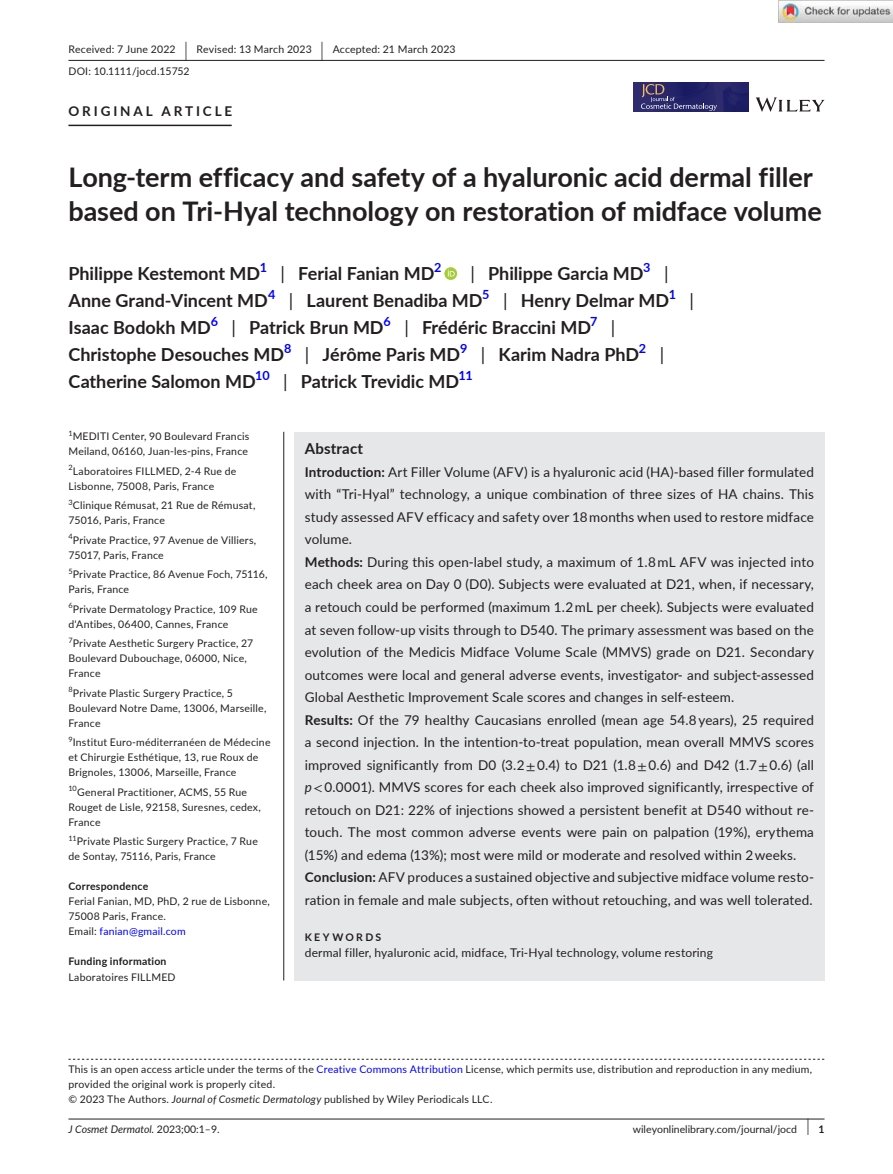
<style>
.page{position:relative;width:893px;height:1174px;background:#fff}
.page>*{position:absolute;margin:0;border:0;box-sizing:border-box;transform-origin:0 0}
.t1{font:700 27px/34.5px "Lato";color:#231f20}
.t2{font:700 18px/27px "Lato";color:#231f20}
.t3{font:700 15px "Lato";letter-spacing:.015em;color:#231f20}
.t4{font:13.5px/22.5px "Lato";letter-spacing:.01em;color:#231f20}
.t5{font:700 13.5px "Lato";letter-spacing:.215em;color:#231f20}
.t6{font:12px "Lato";letter-spacing:.015em;color:#231f20}
.t7{font:10.5px/15px "Lato";letter-spacing:.02em;color:#231f20}
.t8{font:10.5px "Lato";color:#231f20}
.t9{font:700 10.5px "Lato";letter-spacing:.02em;color:#231f20}
.t10{font:italic 10.5px "Lato";color:#231f20}
.t11{font:700 10.5px "Lato";letter-spacing:.22em;color:#231f20}
.s1{font-size:19.65px}
.s2{font-weight:400}
.s3{color:#00f}
.s4{font-weight:700}
.s5{font-family:"STIX"}
.s6{font-style:italic}
.s7{font-style:normal}
.s8{font-size:17.4px}
</style>
<div class="page">
<hr style="left:68px;top:1118px;width:756px;height:1px;background:#231f20">
<svg style="left:756px;top:97px;width:68px;height:15px"></svg>
<img style="left:633px;top:82px;width:115px;height:30px">
<svg style="left:641px;top:84px;width:76px;height:27px;background:#3c3a73"></svg>
<hr style="left:68px;top:60px;width:756px;height:1px;background:#231f20">
<hr style="left:68px;top:125px;width:164px;height:1px;background:#231f20">
<svg style="left:444px;top:267px;width:13px;height:13px"></svg>
<svg style="left:448px;top:269px;width:7px;height:7px"></svg>
<svg style="left:68px;top:1058px;width:756px;height:1px"></svg>
<hr style="left:283px;top:432px;width:1px;height:548px;background:#231f20">
<div style="left:294px;top:432px;width:530px;height:535px;background:#e6e7e9"></div>
<div style="left:294px;top:966px;width:530px;height:14px;background:#e6e7e9"></div>
<img style="left:779px;top:0;width:114px;height:23px">
<p class="t7" style="left:68px;top:38px;width:389px;line-height:21.8px">Received: 7 June 2022 <span class="s1">|</span> Revised: 13 March 2023 <span class="s1">|</span> Accepted: 21 March 2023<br>DOI: 10.1111/jocd.15752</p>
<p class="t5" style="left:68px;top:101px;width:165px">ORIGINAL ARTICLE</p>
<h1 class="t1" style="left:68px;top:159px;width:755px">Long-term efficacy and safety of a hyaluronic acid dermal filler based on Tri-Hyal technology on restoration of midface volume</h1>
<h2 class="t2" style="left:68px;top:259px;width:374px">Philippe Kestemont MD<sup>1</sup> <span class="s2">|</span> Ferial Fanian MD<sup>2</sup></h2>
<p class="t2" style="left:68px;top:259px;width:627px;text-indent:402px"><span class="s2">|</span> Philippe Garcia MD<sup>3</sup> <span class="s2">| </span>Anne Grand-Vincent MD<sup>4</sup> <span class="s2">|</span> Laurent Benadiba MD<sup>5</sup> <span class="s2">|</span> Henry Delmar MD<sup>1</sup> <span class="s2">| </span>Isaac Bodokh MD<sup>6</sup> <span class="s2">|</span> Patrick Brun MD<sup>6</sup> <span class="s2">|</span> Frédéric Braccini MD<sup>7</sup> <span class="s2">| </span>Christophe Desouches MD<sup>8</sup> <span class="s2">|</span> Jérôme Paris MD<sup>9</sup> <span class="s2">|</span> Karim Nadra PhD<sup>2</sup> <span class="s2">| </span>Catherine Salomon MD<sup>10</sup> <span class="s2">|</span> Patrick Trevidic MD<sup>11</sup></p>
<p class="t7" style="left:68px;top:428px;width:182px"><sup>1</sup>MEDITI Center, 90 Boulevard Francis<br>Meiland, 06160, Juan-les-pins, France</p>
<p class="t7" style="left:68px;top:463px;width:169px"><sup>2</sup>Laboratoires FILLMED, 2-4 Rue de<br>Lisbonne, 75008, Paris, France</p>
<p class="t7" style="left:68px;top:497px;width:188px"><sup>3</sup>Clinique Rémusat, 21 Rue de Rémusat,<br>75016, Paris, France</p>
<p class="t7" style="left:68px;top:532px;width:189px"><sup>4</sup>Private Practice, 97 Avenue de Villiers,<br>75017, Paris, France</p>
<p class="t7" style="left:68px;top:566px;width:201px"><sup>5</sup>Private Practice, 86 Avenue Foch, 75116,<br>Paris, France</p>
<p class="t7" style="left:68px;top:601px;width:191px"><sup>6</sup>Private Dermatology Practice, 109 Rue d'Antibes, 06400, Cannes, France</p>
<p class="t7" style="left:68px;top:635px;width:186px"><sup>7</sup>Private Aesthetic Surgery Practice, 27<br>Boulevard Dubouchage, 06000, Nice,<br>France</p>
<p class="t7" style="left:68px;top:685px;width:199px"><sup>8</sup>Private Plastic Surgery Practice, 5<br>Boulevard Notre Dame, 13006, Marseille,<br>France</p>
<p class="t7" style="left:68px;top:734px;width:204px"><sup>9</sup>Institut Euro-méditerranéen de Médecine et Chirurgie Esthétique, 13, rue Roux de<br>Brignoles, 13006, Marseille, France</p>
<p class="t7" style="left:68px;top:784px;width:194px"><sup>10</sup>General Practitioner, ACMS, 55 Rue<br>Rouget de Lisle, 92158, Suresnes, cedex,<br>France</p>
<p class="t7" style="left:68px;top:833px;width:191px"><sup>11</sup>Private Plastic Surgery Practice, 7 Rue de Sontay, 75116, Paris, France</p>
<p class="t9" style="left:68px;top:879px;width:81px">Correspondence</p>
<p class="t7" style="left:68px;top:893px;width:203px">Ferial Fanian, MD, PhD, 2 rue de Lisbonne,<br>75008 Paris, France.<br>Email: <span class="s3">fanian@gmail.com</span></p>
<p class="t9" style="left:68px;top:954px;width:100px">Funding information</p>
<p class="t7" style="left:68px;top:968px;width:109px">Laboratoires FILLMED</p>
<p class="t3" style="left:305px;top:438px;width:60px">Abstract</p>
<p class="t4" style="left:305px;top:460px;width:511px"><span class="s4">Introduction:</span> Art Filler Volume (AFV) is a hyaluronic acid (HA)-based filler formulated with “Tri-Hyal” technology, a unique combination of three sizes of HA chains. This study assessed AFV efficacy and safety over 18 months when used to restore midface volume.<br><span class="s4">Methods:</span> During this open-label study, a maximum of 1.8 mL AFV was injected into each cheek area on Day 0 (D0). Subjects were evaluated at D21, when, if necessary, a retouch could be performed (maximum 1.2 mL per cheek). Subjects were evaluated at seven follow-up visits through to D540. The primary assessment was based on the evolution of the Medicis Midface Volume Scale (MMVS) grade on D21. Secondary outcomes were local and general adverse events, investigator- and subject-assessed Global Aesthetic Improvement Scale scores and changes in self-esteem.<br><span class="s4">Results:</span> Of the 79 healthy Caucasians enrolled (mean age 54.8 years), 25 required a second injection. In the intention-to-treat population, mean overall MMVS scores improved significantly from D0 (3.2 <span class="s5">±</span> 0.4) to D21 (1.8 <span class="s5">±</span> 0.6) and D42 (1.7 <span class="s5">±</span> 0.6) (all <span class="s6">p</span><span class="s5">&lt;</span> 0.0001). MMVS scores for each cheek also improved significantly, irrespective of retouch on D21: 22% of injections showed a persistent benefit at D540 without re&shy;touch. The most common adverse events were pain on palpation (19%), erythema (15%) and edema (13%); most were mild or moderate and resolved within 2 weeks.<br><span class="s4">Conclusion:</span> AFV produces a sustained objective and subjective midface volume resto&shy;ration in female and male subjects, often without retouching, and was well tolerated.</p>
<p class="t11" style="left:305px;top:929px;width:78px">KEYWORDS</p>
<p class="t6" style="left:305px;top:944px;width:410px">dermal filler, hyaluronic acid, midface, Tri-Hyal technology, volume restoring</p>
<p class="t7" style="left:68px;top:1061px;width:745px">This is an open access article under the terms of the <span class="s3">Creative Commons Attribution</span> License, which permits use, distribution and reproduction in any medium, provided the original work is properly cited.<br>© 2023 The Authors. <span class="s6">Journal of Cosmetic Dermatology</span> published by Wiley Periodicals LLC.</p>
<p class="t10" style="left:68px;top:1121px;width:153px">J Cosmet Dermatol. <span class="s7">2023;00:1–9.</span></p>
<p class="t8" style="left:633px;top:1121px;width:193px">wileyonlinelibrary.com/journal/jocd <span class="s8">|</span> <span class="s4">1</span></p>
</div>
